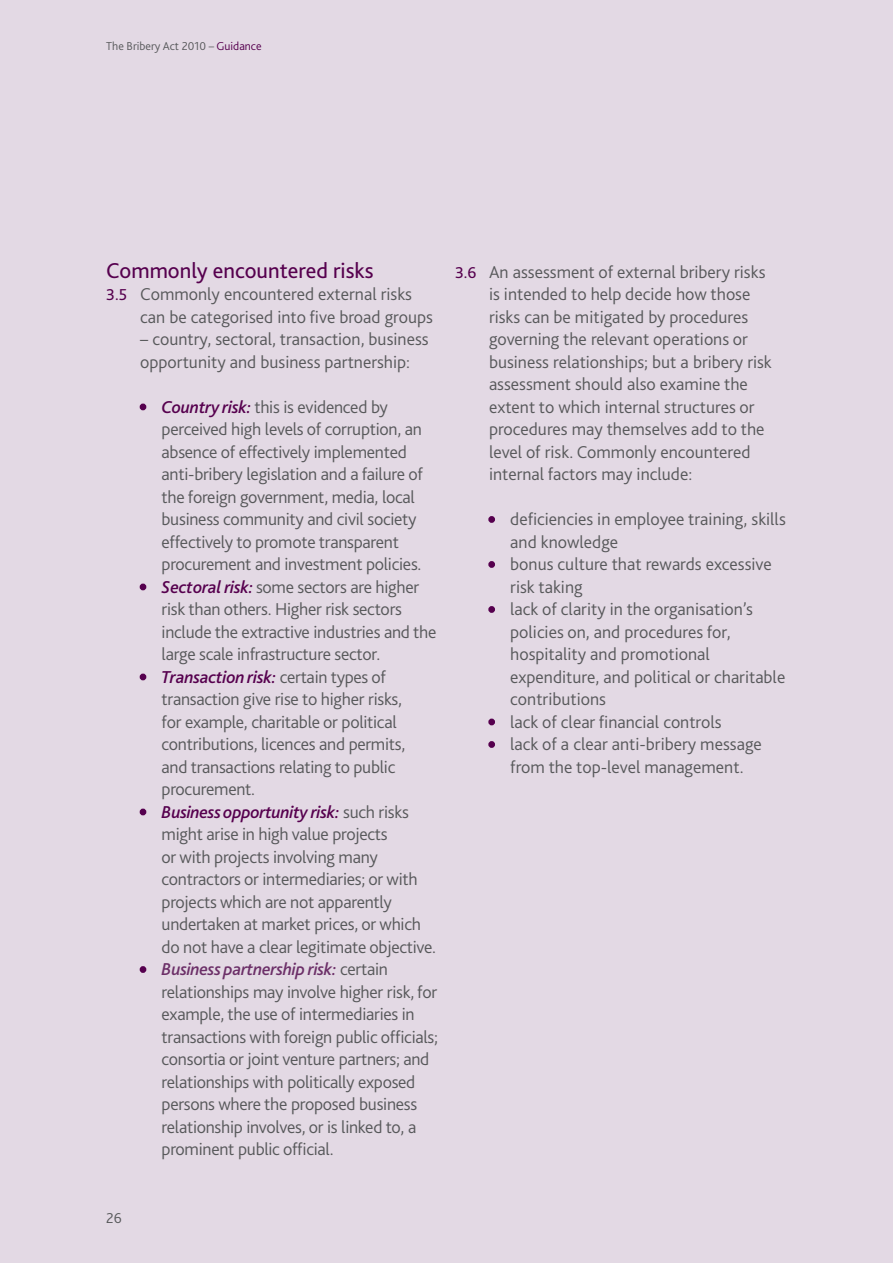
<style>
.page{position:relative;width:893px;height:1263px;background:#e3d9e4}
.page>*{position:absolute;margin:0;border:0;box-sizing:border-box;transform-origin:0 0}
.Header_2{font:22.5px "Bliss 2";color:#56004e}
.t1{font:300 18px/22.5px "Bliss 2";letter-spacing:-.015em;color:#57585a}
.t2{font:300 15px "Bliss 2";color:#57585a}
.t3{font:300 12px "Bliss 2";color:#57585a}
.s1{color:#56004e}
.s2{font-weight:400;font-size:16.5px;color:#56004e}
.s3{font-weight:500;font-style:italic;color:#56004e}
.s4{font-weight:500;font-style:italic;color:#6c2f68}
</style>
<div class="page">
<svg style="left:140px;top:404px;width:6px;height:6px"></svg>
<svg style="left:140px;top:584px;width:6px;height:6px"></svg>
<svg style="left:140px;top:674px;width:6px;height:6px"></svg>
<svg style="left:140px;top:809px;width:6px;height:6px"></svg>
<div style="left:140px;top:966px;width:6px;height:7px;border:3px solid #56004e;border-radius:50%"></div>
<div style="left:488px;top:516px;width:7px;height:7px;border:3px solid #56004e;border-radius:50%"></div>
<div style="left:488px;top:561px;width:7px;height:7px;border:3px solid #56004e;border-radius:50%"></div>
<div style="left:488px;top:606px;width:7px;height:7px;border:3px solid #56004e;border-radius:50%"></div>
<div style="left:488px;top:719px;width:7px;height:6px;border:3px solid #56004e;border-radius:50%"></div>
<div style="left:488px;top:741px;width:7px;height:7px;border:3px solid #56004e;border-radius:50%"></div>
<p class="t3" style="left:106px;top:39px;width:157px">The Bribery Act 2010 – <span class="s1">Guidance</span></p>
<p class="Header_2" style="left:106px;top:256px;width:269px">Commonly encountered risks</p>
<p class="t1" style="left:140px;top:282px;width:294px;text-indent:-34px"><span class="s2">3.5</span> Commonly encountered external risks can be categorised into five broad groups</p>
<p class="t1" style="left:140px;top:327px;width:290px">– country, sectoral, transaction, business opportunity and business partnership:</p>
<p class="t1" style="left:162px;top:395px;width:263px;text-indent:-21px"><span class="s1">•</span> <span class="s3">Country risk:</span> this is evidenced by perceived high levels of corruption, an absence of effectively implemented anti-bribery legislation and a failure of the foreign government, media, local business community and civil society effectively to promote transparent procurement and investment policies.</p>
<p class="t1" style="left:162px;top:575px;width:276px;text-indent:-21px"><span class="s1">•</span> <span class="s3">Sectoral risk:</span> some sectors are higher risk than others. Higher risk sectors include the extractive industries and the large scale infrastructure sector.</p>
<p class="t1" style="left:162px;top:665px;width:245px;text-indent:-21px"><span class="s1">•</span> <span class="s3">Transaction risk:</span> certain types of transaction give rise to higher risks, for example, charitable or political contributions, licences and permits, and transactions relating to public procurement.</p>
<p class="t1" style="left:162px;top:800px;width:276px;text-indent:-21px"><span class="s1">•</span> <span class="s3">Business opportunity risk:</span> such risks might arise in high value projects<br>or with projects involving many contractors or intermediaries; or with projects which are not apparently undertaken at market prices, or which do not have a clear legitimate objective.</p>
<p class="t1" style="left:162px;top:957px;width:278px;text-indent:-21px"><span class="s1">•</span> <span class="s4">Business partnership risk:</span> certain relationships may involve higher risk, for example, the use of intermediaries in transactions with foreign public officials; consortia or joint venture partners; and relationships with politically exposed persons where the proposed business relationship involves, or is linked to, a prominent public official.</p>
<p class="t1" style="left:489px;top:260px;width:284px;text-indent:-34px"><span class="s2">3.6</span> An assessment of external bribery risks is intended to help decide how those risks can be mitigated by procedures governing the relevant operations or business relationships; but a bribery risk assessment should also examine the extent to which internal structures or procedures may themselves add to the level of risk. Commonly encountered internal factors may include:</p>
<p class="t1" style="left:510px;top:507px;width:277px;text-indent:-21px"><span class="s1">•</span> deficiencies in employee training, skills and knowledge</p>
<p class="t1" style="left:510px;top:552px;width:263px;text-indent:-21px"><span class="s1">•</span> bonus culture that rewards excessive risk taking</p>
<p class="t1" style="left:510px;top:597px;width:277px;text-indent:-21px"><span class="s1">•</span> lack of clarity in the organisation’s policies on, and procedures for, hospitality and promotional expenditure, and political or charitable contributions</p>
<p class="t1" style="left:489px;top:710px;width:234px"><span class="s1">•</span> lack of clear financial controls</p>
<p class="t1" style="left:489px;top:732px;width:274px;text-align:center"><span class="s1">•</span> lack of a clear anti-bribery message from the top-level management.</p>
<p class="t2" style="left:106px;top:1209px;width:17px">26</p>
</div>
